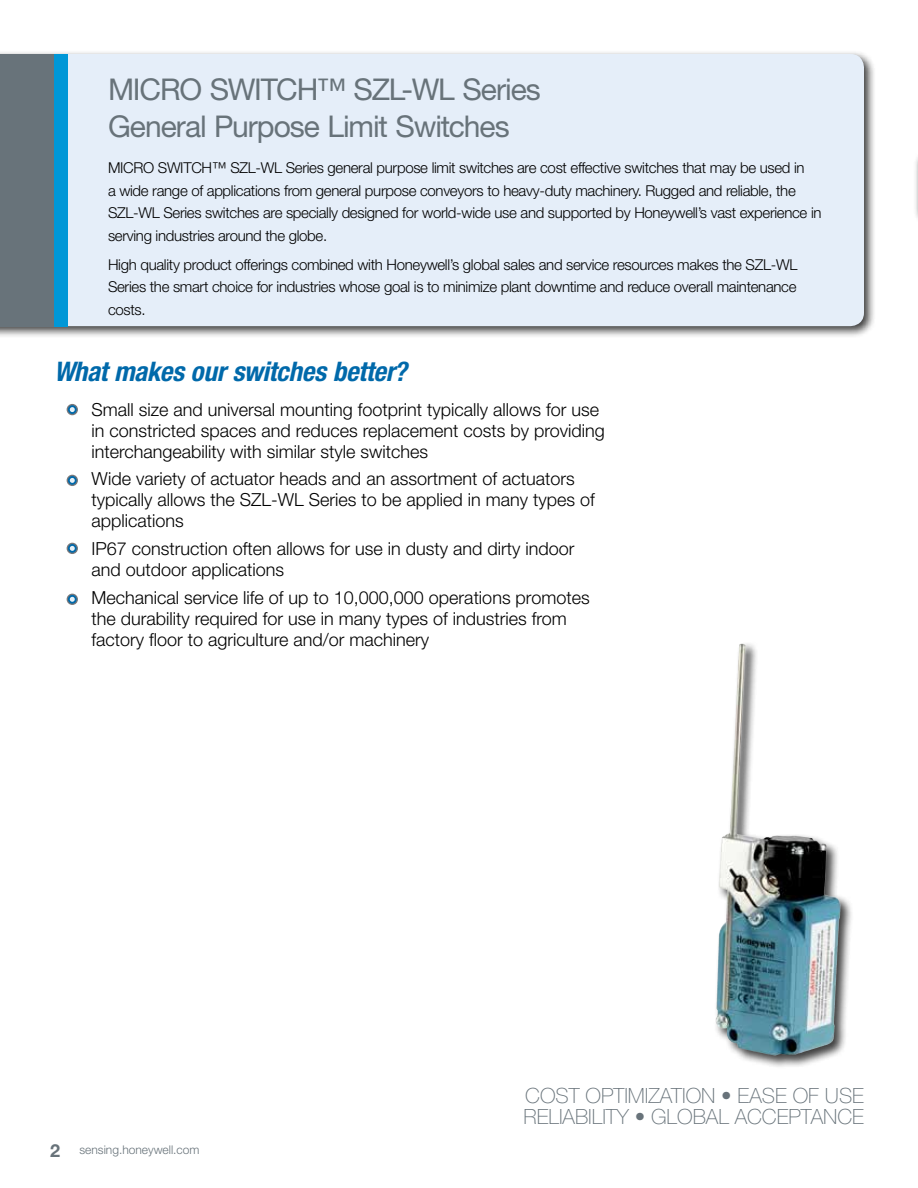
<style>
.page{position:relative;width:918px;height:1188px;background:#fff}
.page>*{position:absolute;margin:0;border:0;box-sizing:border-box;transform-origin:0 0}
.t1{font:30px/37.5px "Helvetica Neue LT Std";letter-spacing:-.035em;color:#68737a}
.t2{font:italic 700 condensed 27px "Helvetica Neue LT Std";letter-spacing:-.01em;color:#0069aa}
.t3{font:100 21px/21px "Helvetica Neue LT Std";color:#68737a}
.t4{font:300 18px/21px "Helvetica Neue LT Std";color:#000}
.t5{font:300 15px/22.5px "Helvetica Neue LT Std";letter-spacing:-.02em;color:#000}
.t6{font:300 12px "Helvetica Neue LT Std";color:#68737a}
.s1{font-weight:700;font-size:18px}
</style>
<div class="page">
<div style="left:0;top:50px;width:876px;height:288px;background:#000;opacity:.75"></div>
<div style="left:67px;top:54px;width:797px;height:272px;background:#e5eef9"></div>
<div style="left:8px;top:54px;width:59px;height:272px;background:#0097d7"></div>
<div style="left:0;top:54px;width:54px;height:272px;background:#68737a"></div>
<div style="left:67px;top:404px;width:11px;height:11px;background:#77787b;border-radius:50%"></div>
<svg style="left:68px;top:405px;width:9px;height:9px"></svg>
<svg style="left:70px;top:407px;width:5px;height:5px"></svg>
<div style="left:913px;top:152px;width:5px;height:73px;background:#f5f5f5"></div>
<div style="left:713px;top:641px;width:141px;height:427px;background:#000;opacity:.75"></div>
<img style="left:719px;top:644px;width:22px;height:243px">
<div style="left:67px;top:475px;width:11px;height:11px;background:#77787b;border-radius:50%"></div>
<svg style="left:68px;top:476px;width:9px;height:9px"></svg>
<svg style="left:70px;top:478px;width:5px;height:5px"></svg>
<svg style="left:67px;top:594px;width:11px;height:11px"></svg>
<svg style="left:68px;top:595px;width:9px;height:9px"></svg>
<svg style="left:70px;top:597px;width:5px;height:5px"></svg>
<div style="left:67px;top:543px;width:11px;height:11px;background:#77787b;border-radius:50%"></div>
<svg style="left:68px;top:544px;width:9px;height:9px"></svg>
<svg style="left:70px;top:546px;width:5px;height:5px"></svg>
<h1 class="t1" style="left:108px;top:70px;width:434px">MICRO SWITCH™ SZL-WL Series<br>General Purpose Limit Switches</h1>
<p class="t5" style="left:108px;top:156px;width:715px">MICRO SWITCH™ SZL-WL Series general purpose limit switches are cost effective switches that may be used in<br>a wide range of applications from general purpose conveyors to heavy-duty machinery. Rugged and reliable, the SZL-WL Series switches are specially designed for world-wide use and supported by Honeywell’s vast experience in serving industries around the globe.</p>
<p class="t5" style="left:108px;top:253px;width:691px;text-align:justify">High quality product offerings combined with Honeywell’s global sales and service resources makes the SZL-WL Series the smart choice for industries whose goal is to minimize plant downtime and reduce overall maintenance costs.</p>
<h2 class="t2" style="left:54px;top:355px;width:354px">What makes our switches better?</h2>
<p class="t4" style="left:91px;top:398px;width:515px">Small size and universal mounting footprint typically allows for use in constricted spaces and reduces replacement costs by providing interchangeability with similar style switches</p>
<p class="t4" style="left:91px;top:468px;width:505px">Wide variety of actuator heads and an assortment of actuators typically allows the SZL-WL Series to be applied in many types of applications</p>
<p class="t4" style="left:91px;top:538px;width:485px">IP67 construction often allows for use in dusty and dirty indoor and outdoor applications</p>
<p class="t4" style="left:91px;top:587px;width:500px">Mechanical service life of up to 10,000,000 operations promotes the durability required for use in many types of industries from factory floor to agriculture and/or machinery</p>
<p class="t6" style="left:50px;top:1143px;width:151px"><span class="s1">2</span> sensing.honeywell.com</p>
<h3 class="t3" style="left:524px;top:1085px;width:342px">COST OPTIMIZATION • EASE OF USE<br>RELIABILITY • GLOBAL ACCEPTANCE</h3>
</div>
